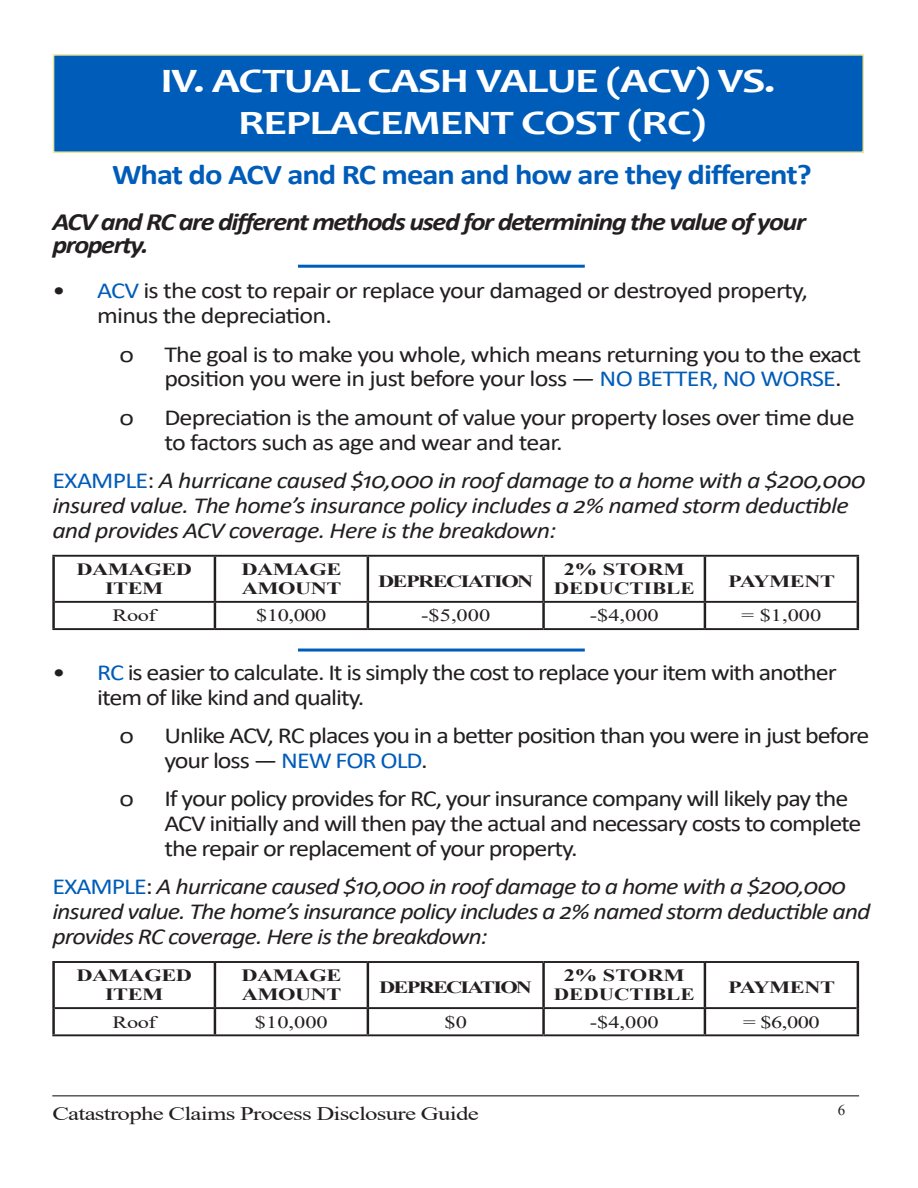
<style>
.page{position:relative;width:918px;height:1188px;background:#fff}
.page>*{position:absolute;margin:0;border:0;box-sizing:border-box;transform-origin:0 0}
.t1{font:700 34.5px "Candara";letter-spacing:-.03em;color:#fff;scale:1.3 1}
.text{font:700 28.65px "Calibri";letter-spacing:-.03em;color:#005cb9;scale:1.13 1}
.text-2{font:italic 700 24.9px/23px "Calibri";letter-spacing:-.05em;color:#231f20;scale:1.13 1}
.text-3{font:22.95px/24.9px "Calibri";letter-spacing:-.04em;color:#231f20;scale:1.13 1}
.text-4{font:italic 22.95px/24.9px "Calibri";letter-spacing:-.04em;color:#231f20;scale:1.13 1}
.t2{font:19.2px "Times New Roman";letter-spacing:-.03em;color:#231f20;scale:1.3 1}
.t3{font:700 17.25px/19.2px "Times New Roman";letter-spacing:-.02em;color:#231f20;text-align:center;scale:1.3 1}
.t4{font:17.25px "Times New Roman";letter-spacing:-.01em;color:#231f20;scale:1.3 1}
.t5{font:700 17.25px/19.2px "Times New Roman";color:#231f20;text-align:center;scale:1.3 1}
.t6{font:700 17.25px "Times New Roman";letter-spacing:-.07em;color:#231f20;scale:1.3 1}
.t7{font:700 17.25px "Times New Roman";letter-spacing:-.08em;color:#231f20;scale:1.3 1}
.t8{font:15px "Times New Roman";color:#231f20}
.s1{color:#005cb9}
.s2{font-style:normal;color:#005cb9}
.s3{font-style:normal}
</style>
<div class="page">
<hr style="left:52px;top:1095px;width:807px;height:1px;background:#231f20">
<div style="left:53px;top:54px;width:811px;height:99px;background:#005cb9;border:2px solid #eae599"></div>
<hr style="left:52px;top:555px;width:163px;height:2px;background:#231f20">
<hr style="left:215px;top:555px;width:153px;height:2px;background:#231f20">
<hr style="left:368px;top:555px;width:176px;height:2px;background:#231f20">
<hr style="left:544px;top:555px;width:161px;height:2px;background:#231f20">
<hr style="left:705px;top:555px;width:154px;height:2px;background:#231f20">
<hr style="left:55px;top:601px;width:160px;height:2px;background:#231f20">
<hr style="left:215px;top:601px;width:153px;height:2px;background:#231f20">
<hr style="left:368px;top:601px;width:176px;height:2px;background:#231f20">
<hr style="left:544px;top:601px;width:161px;height:2px;background:#231f20">
<hr style="left:705px;top:601px;width:152px;height:2px;background:#231f20">
<hr style="left:52px;top:628px;width:163px;height:2px;background:#231f20">
<hr style="left:215px;top:628px;width:153px;height:2px;background:#231f20">
<hr style="left:368px;top:628px;width:176px;height:2px;background:#231f20">
<hr style="left:544px;top:628px;width:161px;height:2px;background:#231f20">
<hr style="left:705px;top:628px;width:154px;height:2px;background:#231f20">
<hr style="left:52px;top:557px;width:3px;height:45px;background:#231f20">
<hr style="left:214px;top:557px;width:2px;height:44px;background:#231f20">
<hr style="left:367px;top:557px;width:2px;height:44px;background:#231f20">
<hr style="left:542px;top:557px;width:3px;height:44px;background:#231f20">
<hr style="left:704px;top:557px;width:2px;height:44px;background:#231f20">
<hr style="left:857px;top:557px;width:2px;height:45px;background:#231f20">
<hr style="left:52px;top:602px;width:3px;height:26px;background:#231f20">
<hr style="left:214px;top:603px;width:2px;height:25px;background:#231f20">
<hr style="left:367px;top:603px;width:2px;height:25px;background:#231f20">
<hr style="left:542px;top:603px;width:3px;height:25px;background:#231f20">
<hr style="left:704px;top:603px;width:2px;height:25px;background:#231f20">
<hr style="left:857px;top:602px;width:2px;height:26px;background:#231f20">
<hr style="left:52px;top:961px;width:163px;height:2px;background:#231f20">
<hr style="left:215px;top:961px;width:153px;height:2px;background:#231f20">
<hr style="left:368px;top:961px;width:176px;height:2px;background:#231f20">
<hr style="left:544px;top:961px;width:161px;height:2px;background:#231f20">
<hr style="left:705px;top:961px;width:154px;height:2px;background:#231f20">
<hr style="left:55px;top:1007px;width:160px;height:2px;background:#231f20">
<hr style="left:215px;top:1007px;width:153px;height:2px;background:#231f20">
<hr style="left:368px;top:1007px;width:176px;height:2px;background:#231f20">
<hr style="left:544px;top:1007px;width:161px;height:2px;background:#231f20">
<hr style="left:705px;top:1007px;width:152px;height:2px;background:#231f20">
<hr style="left:52px;top:1034px;width:163px;height:2px;background:#231f20">
<hr style="left:215px;top:1034px;width:153px;height:2px;background:#231f20">
<hr style="left:368px;top:1034px;width:176px;height:2px;background:#231f20">
<hr style="left:544px;top:1034px;width:161px;height:2px;background:#231f20">
<hr style="left:705px;top:1034px;width:154px;height:2px;background:#231f20">
<hr style="left:52px;top:963px;width:3px;height:45px;background:#231f20">
<hr style="left:214px;top:963px;width:2px;height:44px;background:#231f20">
<hr style="left:367px;top:963px;width:2px;height:44px;background:#231f20">
<hr style="left:542px;top:963px;width:3px;height:44px;background:#231f20">
<hr style="left:704px;top:963px;width:2px;height:44px;background:#231f20">
<hr style="left:857px;top:963px;width:2px;height:45px;background:#231f20">
<hr style="left:52px;top:1008px;width:3px;height:26px;background:#231f20">
<hr style="left:214px;top:1009px;width:2px;height:25px;background:#231f20">
<hr style="left:367px;top:1009px;width:2px;height:25px;background:#231f20">
<hr style="left:542px;top:1009px;width:3px;height:25px;background:#231f20">
<hr style="left:704px;top:1009px;width:2px;height:25px;background:#231f20">
<hr style="left:857px;top:1008px;width:2px;height:26px;background:#231f20">
<hr style="left:298px;top:649px;width:287px;height:3px;background:#005cb9">
<hr style="left:298px;top:265px;width:287px;height:3px;background:#005cb9">
<p class="t1" style="left:161px;top:59px;width:475px">IV. ACTUAL CASH VALUE (ACV) VS.</p>
<p class="t1" style="left:238px;top:101px;width:361px">REPLACEMENT COST (RC)</p>
<p class="text" style="left:112px;top:154px;width:621px">What do ACV and RC mean and how are they different?</p>
<p class="text-2" style="left:52px;top:209px;width:668px">ACV and RC are different methods used for determining the value of your property.</p>
<p class="text-3" style="left:97px;top:278px;width:630px;text-indent:-45px">• <span class="s1">ACV</span> is the cost to repair or replace your damaged or destroyed property, minus the depreciation.</p>
<p class="text-3" style="left:120px;top:341px;width:14px">ᴏ</p>
<p class="text-3" style="left:164px;top:341px;width:618px">The goal is to make you whole, which means returning you to the exact position you were in just before your loss — <span class="s1">NO BETTER, NO WORSE</span>.</p>
<p class="text-3" style="left:120px;top:404px;width:14px">ᴏ</p>
<p class="text-3" style="left:164px;top:404px;width:613px">Depreciation is the amount of value your property loses over time due to factors such as age and wear and tear.</p>
<p class="text-4" style="left:52px;top:467px;width:721px"><span class="s2">EXAMPLE</span><span class="s3">:</span> A hurricane caused $10,000 in roof damage to a home with a $200,000 insured value. The home’s insurance policy includes a 2% named storm deductible and provides ACV coverage. Here is the breakdown:</p>
<p class="t3" style="left:76px;top:559px;width:90px">DAMAGED<br>ITEM</p>
<p class="t3" style="left:241px;top:559px;width:78px;text-align:left">DAMAGE<br>AMOUNT</p>
<p class="t6" style="left:378px;top:568px;width:121px">DEPRECIATION</p>
<p class="t5" style="left:554px;top:559px;width:110px">2% STORM<br>DEDUCTIBLE</p>
<p class="t3" style="left:728px;top:571px;width:84px">PAYMENT</p>
<p class="t4" style="left:113px;top:604px;width:35px">Roof</p>
<p class="t4" style="left:256px;top:604px;width:55px">$10,000</p>
<p class="t4" style="left:421px;top:604px;width:55px">-$5,000</p>
<p class="t4" style="left:590px;top:604px;width:55px">-$4,000</p>
<p class="t4" style="left:741px;top:604px;width:63px">= $1,000</p>
<p class="text-3" style="left:97px;top:659px;width:656px;text-indent:-45px">• <span class="s1">RC</span> is easier to calculate. It is simply the cost to replace your item with another item of like kind and quality.</p>
<p class="text-3" style="left:120px;top:722px;width:14px">ᴏ</p>
<p class="text-3" style="left:164px;top:722px;width:625px">Unlike ACV, RC places you in a better position than you were in just before your loss — <span class="s1">NEW FOR OLD</span>.</p>
<p class="text-3" style="left:120px;top:785px;width:14px">ᴏ</p>
<p class="text-3" style="left:164px;top:785px;width:618px">If your policy provides for RC, your insurance company will likely pay the<br>ACV initially and will then pay the actual and necessary costs to complete the repair or replacement of your property.</p>
<p class="text-4" style="left:52px;top:873px;width:726px"><span class="s2">EXAMPLE</span><span class="s3">:</span> A hurricane caused $10,000 in roof damage to a home with a $200,000 insured value. The home’s insurance policy includes a 2% named storm deductible and provides RC coverage. Here is the breakdown:</p>
<p class="t3" style="left:76px;top:965px;width:90px">DAMAGED<br>ITEM</p>
<p class="t3" style="left:241px;top:965px;width:78px;text-align:left">DAMAGE<br>AMOUNT</p>
<p class="t7" style="left:379px;top:975px;width:119px">DEPRECIATION</p>
<p class="t5" style="left:554px;top:965px;width:110px">2% STORM<br>DEDUCTIBLE</p>
<p class="t3" style="left:728px;top:977px;width:84px">PAYMENT</p>
<p class="t4" style="left:113px;top:1010px;width:35px">Roof</p>
<p class="t4" style="left:255px;top:1010px;width:58px">$10,000</p>
<p class="t4" style="left:445px;top:1010px;width:19px">$0</p>
<p class="t4" style="left:590px;top:1010px;width:55px">-$4,000</p>
<p class="t4" style="left:743px;top:1010px;width:61px">= $6,000</p>
<p class="t2" style="left:52px;top:1100px;width:330px">Catastrophe Claims Process Disclosure Guide</p>
<p class="t8" style="left:838px;top:1100px;width:9px">6</p>
</div>
